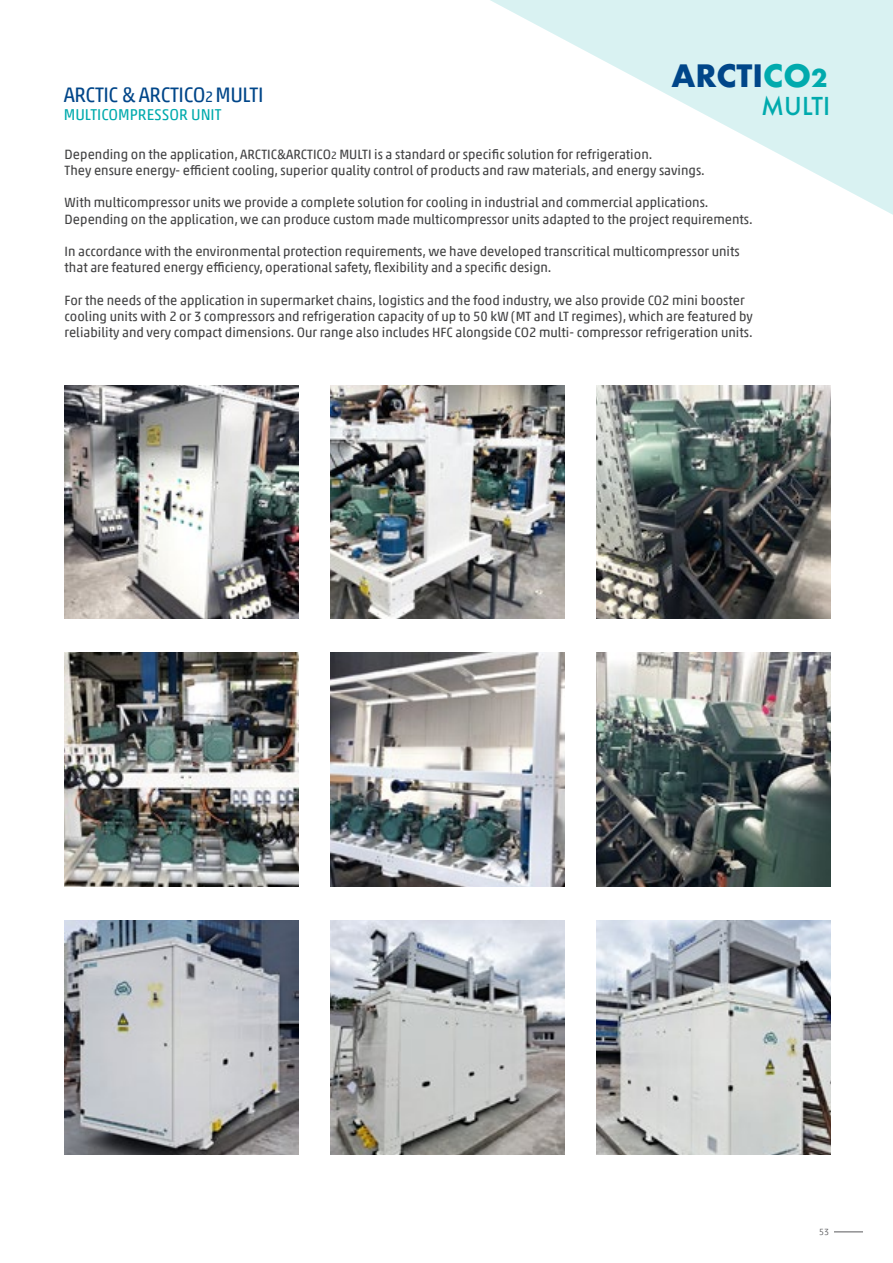
<style>
.page{position:relative;width:893px;height:1263px;background:#fff}
.page>*{position:absolute;margin:0;border:0;box-sizing:border-box;transform-origin:0 0}
.t1{font:700 30px "Futura";color:#004689}
.t2{font:500 24px "Futura";color:#00aaad}
.t3{font:21px "Akko Pro";letter-spacing:-.02em;color:#004689;scale:.96 1}
.t4{font:15.75px "Akko Pro";color:#00aaad}
.t5{font:13.5px/16.2px "Akko Pro";color:#414142}
.t6{font:300 9px "Akko Pro";color:#58595b}
.s1{font-size:15px}
.s2{color:#00aaad}
.s3{font-size:24px;color:#00aaad}
.s4{font-size:10.5px}
</style>
<div class="page">
<svg style="left:834px;top:1231px;width:29px;height:1px"></svg>
<svg style="left:490px;top:0;width:403px;height:215px"></svg>
<img style="left:65px;top:385px;width:233px;height:234px">
<img style="left:65px;top:653px;width:233px;height:234px">
<img style="left:65px;top:921px;width:233px;height:234px">
<img style="left:331px;top:385px;width:234px;height:234px">
<img style="left:331px;top:653px;width:234px;height:234px">
<img style="left:331px;top:921px;width:234px;height:234px">
<img style="left:597px;top:385px;width:234px;height:234px">
<img style="left:597px;top:653px;width:234px;height:234px">
<img style="left:597px;top:921px;width:234px;height:234px">
<h3 class="t3" style="left:64px;top:86px;width:210px">ARCTIC &amp; ARCTICO<span class="s1">2</span> MULTI</h3>
<p class="t4" style="left:64px;top:109px;width:159px">MULTICOMPRESSOR UNIT</p>
<h1 class="t1" style="left:671px;top:55px;width:157px">ARCTI<span class="s2">CO</span><span class="s3">2</span></h1>
<h2 class="t2" style="left:761px;top:90px;width:70px">MULTI</h2>
<p class="t5" style="left:65px;top:147px;width:642px">Depending on the application, ARCTIC&amp;ARCTICO<span class="s4">2</span> MULTI is a standard or specific solution for refrigeration.<br>They ensure energy- efficient cooling, superior quality control of products and raw materials, and energy savings.</p>
<p class="t5" style="left:65px;top:196px;width:690px">With multicompressor units we provide a complete solution for cooling in industrial and commercial applications.<br>Depending on the application, we can produce custom made multicompressor units adapted to the project requirements.</p>
<p class="t5" style="left:65px;top:245px;width:677px">In accordance with the environmental protection requirements, we have developed transcritical multicompressor units that are featured energy efficiency, operational safety, flexibility and a specific design.</p>
<p class="t5" style="left:65px;top:293px;width:690px">For the needs of the application in supermarket chains, logistics and the food industry, we also provide CO2 mini booster cooling units with 2 or 3 compressors and refrigeration capacity of up to 50 kW (MT and LT regimes), which are featured by reliability and very compact dimensions. Our range also includes HFC alongside CO2 multi- compressor refrigeration units.</p>
<p class="t6" style="left:819px;top:1228px;width:11px">53</p>
</div>
